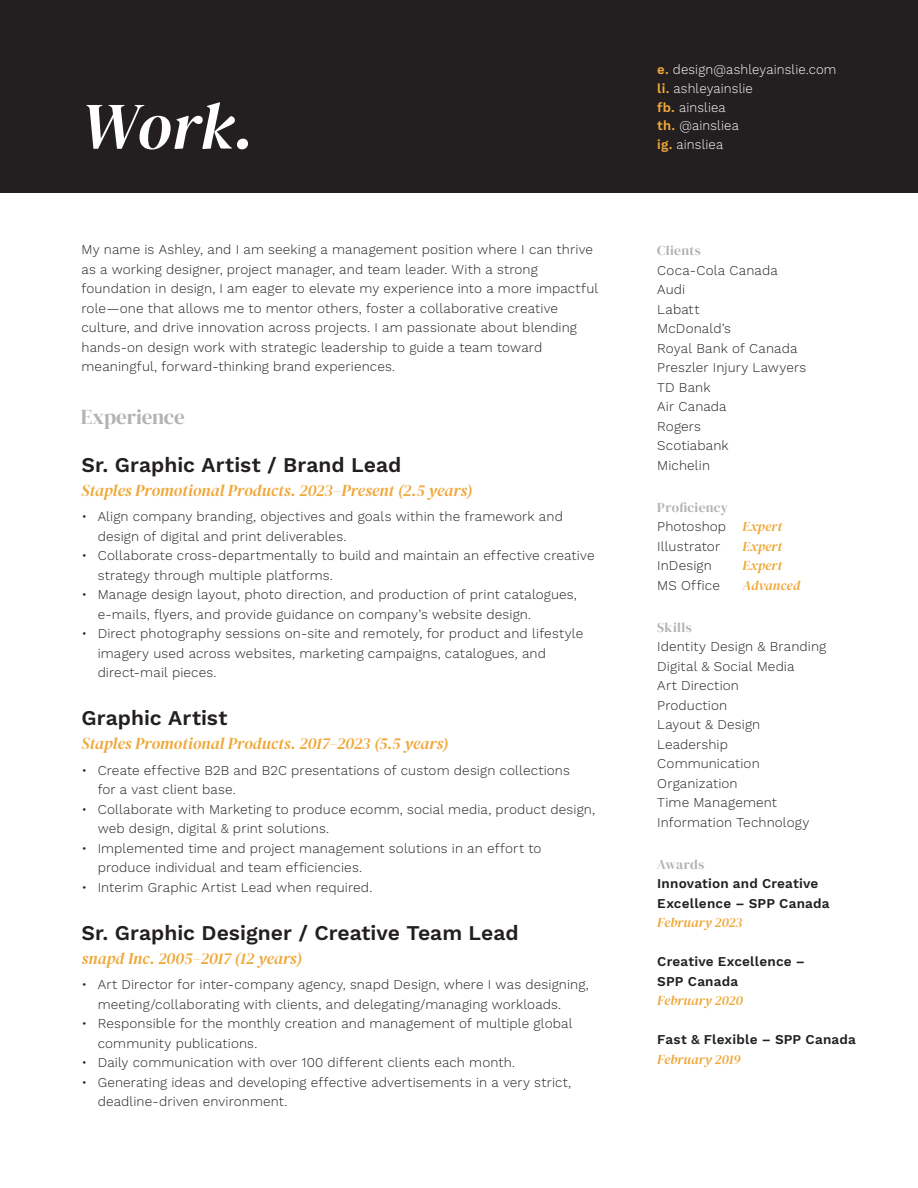
<style>
.page{position:relative;width:918px;height:1188px;background:#fff}
.page>*{position:absolute;margin:0;border:0;box-sizing:border-box;transform-origin:0 0}
.t1{font:italic 66px "DM Serif Display";color:#fff}
.t2{font:600 21px "Work Sans";color:#231f20}
.t3{font:21px "DM Serif Display";letter-spacing:-.01em;color:#b4b3b3}
.t4{font:italic 16.5px "DM Serif Display";letter-spacing:-.005em;color:#efa83a}
.t5{font:300 13.5px/19.5px "Work Sans";letter-spacing:.01em;color:#231f20}
.t6{font:600 13.5px/19.5px "Work Sans";letter-spacing:.015em;color:#231f20}
.t7{font:300 13.5px/18.8px "Work Sans";letter-spacing:.01em;color:#fff}
.t8{font:italic 13.5px "DM Serif Display";letter-spacing:.005em;color:#efa83a}
.t9{font:13.5px "DM Serif Display";letter-spacing:.025em;color:#b4b3b3}
.s1{font-weight:600;color:#efa83a}
.s2{font-family:"DM Serif Display";font-weight:400;font-style:italic;color:#efa83a}
</style>
<div class="page">
<div style="left:0;top:0;width:918px;height:193px;background:#231f20"></div>
<h1 class="t1" style="left:81px;top:88px;width:174px">Work.</h1>
<p class="t5" style="left:81px;top:241px;width:518px">My name is Ashley, and I am seeking a management position where I can thrive as a working designer, project manager, and team leader. With a strong foundation in design, I am eager to elevate my experience into a more impactful role—one that allows me to mentor others, foster a collaborative creative culture, and drive innovation across projects. I am passionate about blending hands-on design work with strategic leadership to guide a team toward meaningful, forward-thinking brand experiences.</p>
<h2 class="t3" style="left:81px;top:405px;width:105px">Experience</h2>
<h2 class="t2" style="left:81px;top:452px;width:321px">Sr. Graphic Artist / Brand Lead</h2>
<p class="t4" style="left:81px;top:481px;width:393px">Staples Promotional Products. 2023–Present (2.5 years)</p>
<p class="t5" style="left:98px;top:508px;width:467px;text-indent:-16px">• Align company branding, objectives and goals within the framework and design of digital and print deliverables.</p>
<p class="t5" style="left:98px;top:547px;width:498px;text-indent:-16px">• Collaborate cross-departmentally to build and maintain an effective creative strategy through multiple platforms.</p>
<p class="t5" style="left:98px;top:586px;width:481px;text-indent:-16px">• Manage design layout, photo direction, and production of print catalogues, e-mails, flyers, and provide guidance on company’s website design.</p>
<p class="t5" style="left:98px;top:625px;width:487px;text-indent:-16px">• Direct photography sessions on-site and remotely, for product and lifestyle imagery used across websites, marketing campaigns, catalogues, and direct-mail pieces.</p>
<h2 class="t2" style="left:81px;top:706px;width:147px">Graphic Artist</h2>
<p class="t4" style="left:81px;top:734px;width:369px">Staples Promotional Products. 2017–2023 (5.5 years)</p>
<p class="t5" style="left:98px;top:761px;width:474px;text-indent:-16px">• Create effective B2B and B2C presentations of custom design collections for a vast client base.</p>
<p class="t5" style="left:98px;top:800px;width:499px;text-indent:-16px">• Collaborate with Marketing to produce ecomm, social media, product design, web design, digital &amp; print solutions.</p>
<p class="t5" style="left:98px;top:839px;width:445px;text-indent:-16px">• Implemented time and project management solutions in an effort to produce individual and team efficiencies.</p>
<p class="t5" style="left:81px;top:878px;width:292px">• Interim Graphic Artist Lead when required.</p>
<h2 class="t2" style="left:81px;top:920px;width:439px">Sr. Graphic Designer / Creative Team Lead</h2>
<p class="t4" style="left:81px;top:949px;width:222px">snapd Inc. 2005–2017 (12 years)</p>
<p class="t5" style="left:98px;top:976px;width:493px;text-indent:-16px">• Art Director for inter-company agency, snapd Design, where I was designing, meeting/collaborating with clients, and delegating/managing workloads.</p>
<p class="t5" style="left:98px;top:1015px;width:476px;text-indent:-16px">• Responsible for the monthly creation and management of multiple global community publications.</p>
<p class="t5" style="left:81px;top:1054px;width:435px">• Daily communication with over 100 different clients each month.</p>
<p class="t5" style="left:98px;top:1073px;width:475px;text-indent:-16px">• Generating ideas and developing effective advertisements in a very strict, deadline-driven environment.</p>
<p class="t7" style="left:657px;top:61px;width:181px"><span class="s1">e.</span> design@ashleyainslie.com <span class="s1">li.</span> ashleyainslie<br><span class="s1">fb.</span> ainsliea<br><span class="s1">th.</span> @ainsliea<br><span class="s1">ig.</span> ainsliea</p>
<p class="t9" style="left:657px;top:243px;width:45px">Clients</p>
<p class="t5" style="left:657px;top:261px;width:150px">Coca-Cola Canada<br>Audi<br>Labatt<br>McDonald’s<br>Royal Bank of Canada<br>Preszler Injury Lawyers<br>TD Bank<br>Air Canada<br>Rogers<br>Scotiabank<br>Michelin</p>
<p class="t9" style="left:657px;top:499px;width:72px">Proficiency</p>
<p class="t5" style="left:657px;top:517px;width:126px">Photoshop <span class="s2">Expert<br></span>Illustrator</p>
<p class="t8" style="left:742px;top:538px;width:41px">Expert</p>
<p class="t5" style="left:657px;top:556px;width:56px">InDesign</p>
<p class="t8" style="left:742px;top:558px;width:41px">Expert</p>
<p class="t5" style="left:657px;top:576px;width:64px">MS Office</p>
<p class="t8" style="left:742px;top:577px;width:59px">Advanced</p>
<p class="t9" style="left:657px;top:619px;width:36px">Skills</p>
<p class="t5" style="left:657px;top:637px;width:170px">Identity Design &amp; Branding<br>Digital &amp; Social Media<br>Art Direction<br>Production<br>Layout &amp; Design<br>Leadership<br>Communication<br>Organization<br>Time Management<br>Information Technology</p>
<p class="t9" style="left:657px;top:856px;width:48px">Awards</p>
<p class="t6" style="left:657px;top:874px;width:174px">Innovation and Creative<br>Excellence – SPP Canada</p>
<p class="t8" style="left:657px;top:915px;width:87px">February 2023</p>
<p class="t6" style="left:657px;top:952px;width:149px">Creative Excellence –<br>SPP Canada</p>
<p class="t8" style="left:657px;top:993px;width:87px">February 2020</p>
<p class="t6" style="left:657px;top:1030px;width:200px">Fast &amp; Flexible – SPP Canada</p>
<p class="t8" style="left:657px;top:1051px;width:85px">February 2019</p>
</div>
